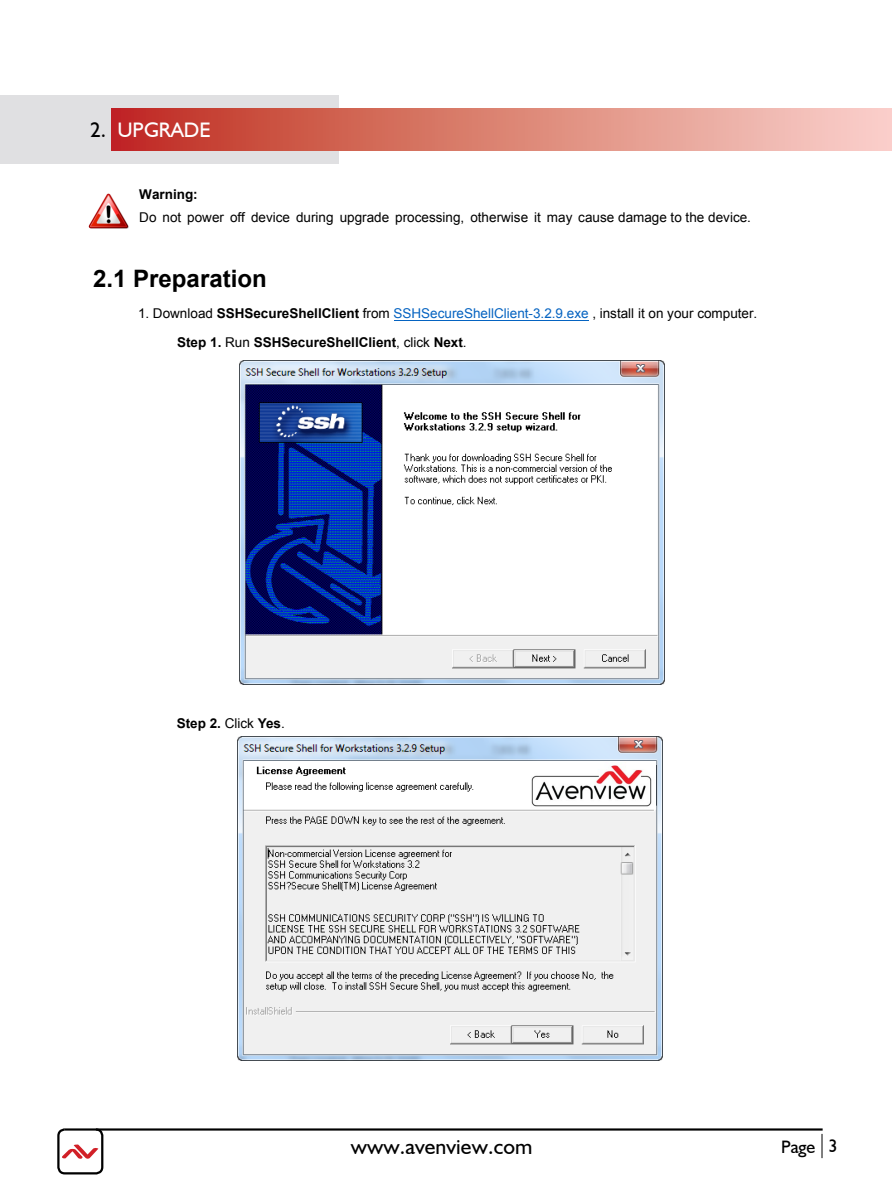
<style>
.page{position:relative;width:893px;height:1188px;background:#fff}
.page>*{position:absolute;margin:0;border:0;box-sizing:border-box;transform-origin:0 0}
.t1{font:700 24px "Arial";color:#000}
.t2{font:21.75px "Humanist 521 BT";letter-spacing:.005em;color:#000}
.t3{font:21px "Humanist 521 BT";color:#fff}
.t4{font:18px "Humanist 521 BT";color:#000}
.t5{font:700 13.5px/28.8px "Arial";color:#000}
.t6{font:13.5px/23.2px "Arial";color:#000}
.s1{font-family:"Humanst 521 BT";color:#000}
.s2{font-weight:700}
.s3{font-style:inherit}
.s4{font-weight:400}
.s5{font-weight:400;color:#0563c1}
.s6{font-family:"Humanst 521 BT"}
</style>
<div class="page">
<hr style="left:65px;top:1128px;width:757px;height:3px;background:#000">
<svg style="left:821px;top:1134px;width:1px;height:24px"></svg>
<svg style="left:62px;top:1144px;width:36px;height:15px"></svg>
<div style="left:57px;top:1128px;width:46px;height:46px;border:2px solid #000;border-radius:6px"></div>
<div style="left:0;top:96px;width:339px;height:68px;background:#e0e0e2"></div>
<div style="left:112px;top:109px;width:779px;height:42px;background:linear-gradient(to right,#be2e1e,#fad5cb)"></div>
<hr style="left:394px;top:320px;width:194px;height:1px;background:#0563c1">
<img style="left:239px;top:360px;width:425px;height:324px">
<img style="left:237px;top:737px;width:425px;height:324px">
<img style="left:527px;top:762px;width:128px;height:46px">
<img style="left:88px;top:194px;width:41px;height:34px">
<h3 class="t3" style="left:90px;top:117px;width:47px"><span class="s1">2.</span> ction</h3>
<p class="t6" style="left:139px;top:183px;width:613px"><span class="s2">Warning:<br></span>Do not <span class="s3">power off device</span> during upgrade processing, otherwise it may cause damage to the device.</p>
<h1 class="t1" style="left:93px;top:262px;width:175px">2.1 Preparation</h1>
<p class="t5" style="left:177px;top:299px;width:581px;text-indent:-39px"><span class="s4">1. Download</span> SSHSecureShellClient <span class="s4">from</span> <span class="s5">SSHSecureShellClient-3.2.9.exe</span> <span class="s4">, install</span> <span class="s4">it on your computer.<br></span>Step 1. <span class="s4">Run</span> SSHSecureShellClient<span class="s4">, click</span> Next<span class="s4">.</span></p>
<p class="t5" style="left:177px;top:709px;width:109px">Step 2. <span class="s4">Click</span> Yes<span class="s4">.</span></p>
<h2 class="t2" style="left:351px;top:1133px;width:183px">www.avenview.com</h2>
<h3 class="t4" style="left:781px;top:1136px;width:58px">Page <span class="s6">3</span></h3>
</div>
